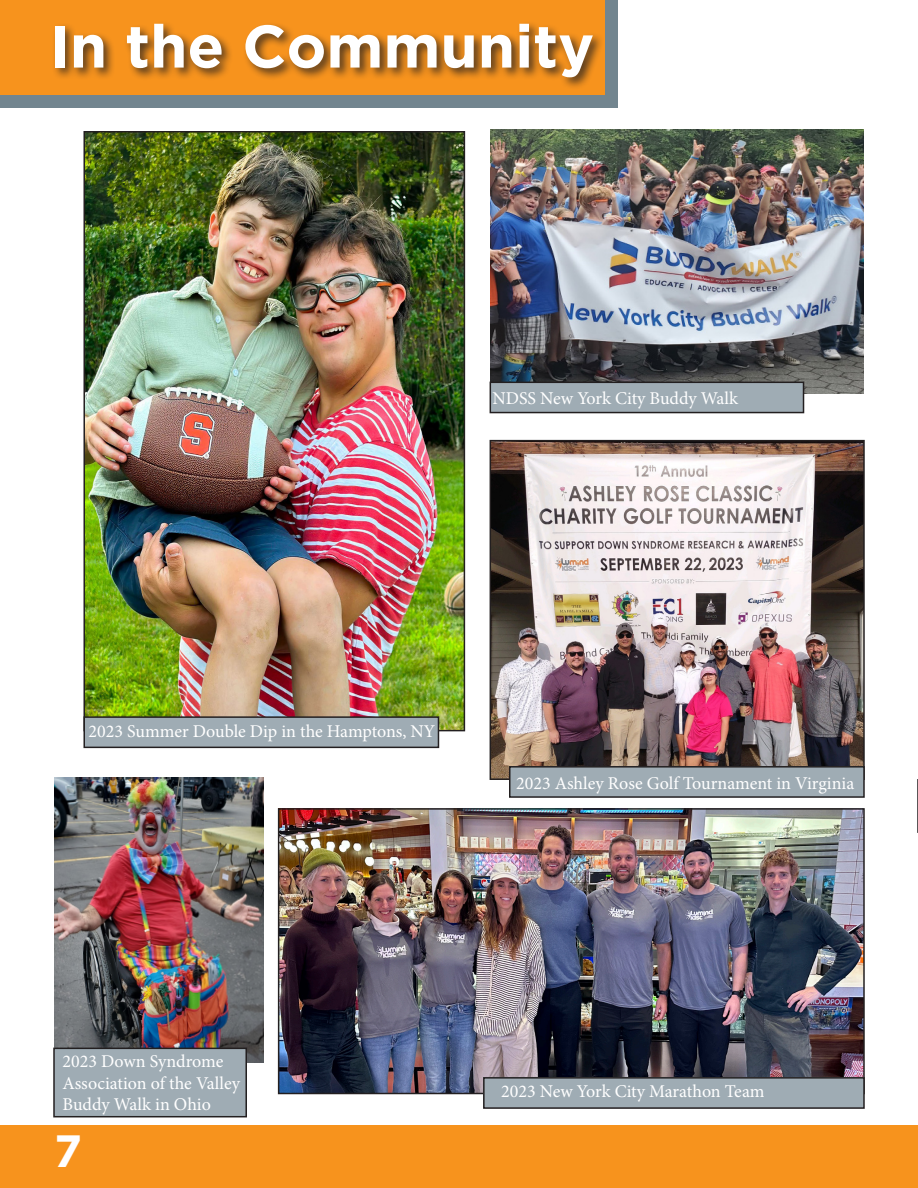
<style>
.page{position:relative;width:918px;height:1188px;background:#fff}
.page>*{position:absolute;margin:0;border:0;box-sizing:border-box;transform-origin:0 0}
.t1{font:700 60px "Gotham";color:#fff}
.t2{font:700 45px "Gotham";color:#fff}
.t3{font:18px "Minion Pro";color:#fff}
</style>
<div class="page">
<hr style="left:917px;top:806px;width:1px;height:328px;background:#9facb4">
<div style="left:0;top:1125px;width:918px;height:63px;background:#f7931d"></div>
<div style="left:0;top:0;width:618px;height:108px;background:#72858f"></div>
<div style="left:0;top:0;width:605px;height:94px;background:#f7931d"></div>
<div style="left:52px;top:21px;width:553px;height:69px;background:#231f20;opacity:.75"></div>
<img style="left:493px;top:443px;width:369px;height:334px">
<div style="left:490px;top:440px;width:375px;height:340px;border:2px solid #231f20"></div>
<img style="left:86px;top:134px;width:376px;height:594px">
<div style="left:83px;top:131px;width:382px;height:600px;border:2px solid #231f20"></div>
<img style="left:281px;top:811px;width:581px;height:280px">
<div style="left:278px;top:808px;width:587px;height:286px;border:2px solid #231f20"></div>
<img style="left:490px;top:130px;width:374px;height:263px">
<img style="left:54px;top:778px;width:210px;height:285px">
<svg style="left:917px;top:779px;width:1px;height:54px"></svg>
<div style="left:84px;top:717px;width:354px;height:30px;background:#9facb4"></div>
<div style="left:83px;top:716px;width:356px;height:32px;border:2px solid #231f20"></div>
<div style="left:510px;top:767px;width:354px;height:30px;background:#9facb4"></div>
<div style="left:509px;top:766px;width:356px;height:32px;border:2px solid #231f20"></div>
<div style="left:490px;top:382px;width:314px;height:31px;background:#9facb4"></div>
<div style="left:490px;top:382px;width:314px;height:31px;border:2px solid #231f20"></div>
<div style="left:484px;top:1078px;width:380px;height:30px;background:#9facb4"></div>
<div style="left:483px;top:1077px;width:382px;height:32px;border:2px solid #231f20"></div>
<div style="left:54px;top:1048px;width:192px;height:69px;background:#9facb4"></div>
<div style="left:53px;top:1048px;width:194px;height:69px;border:2px solid #231f20"></div>
<p class="t1" style="left:50px;top:12px;width:546px">In the Community</p>
<p class="t3" style="left:492px;top:386px;width:247px">NDSS New York City Buddy Walk</p>
<p class="t3" style="left:89px;top:719px;width:348px">2023 Summer Double Dip in the Hamptons, NY</p>
<p class="t3" style="left:516px;top:771px;width:340px">2023 Ashley Rose Golf Tournament in Virginia</p>
<p class="t3" style="left:63px;top:1049px;width:162px">2023 Down Syndrome</p>
<p class="t3" style="left:63px;top:1071px;width:179px">Association of the Valley</p>
<p class="t3" style="left:63px;top:1093px;width:150px">Buddy Walk in Ohio</p>
<p class="t2" style="left:54px;top:1125px;width:29px">7</p>
<p class="t3" style="left:501px;top:1080px;width:265px">2023 New York City Marathon Team</p>
</div>
